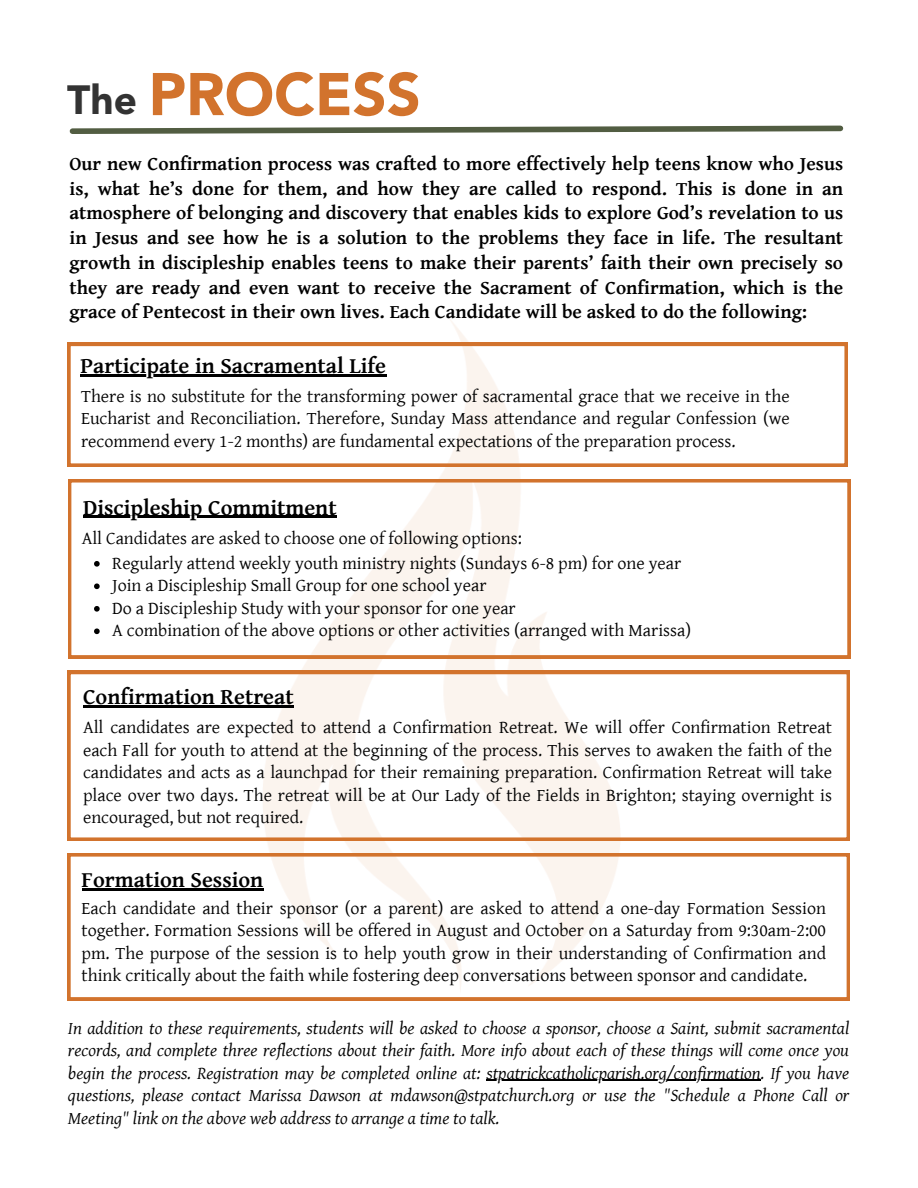
<style>
.page{position:relative;width:918px;height:1188px;background:#fff}
.page>*{position:absolute;margin:0;border:0;box-sizing:border-box;transform-origin:0 0}
.t1{font:900 59.55px "Avenir LT Std";color:#d2732d}
.t2{font:700 22.5px "Gentium Basic";color:#000}
.t3{font:700 19.5px/24.8px "Gentium Basic";color:#000;text-align:justify}
.t4{font:18px/22.5px "Gentium Basic";color:#000;text-align:justify}
.t5{font:italic 18px/22.5px "Gentium Basic";color:#000;text-align:justify}
.s1{font-size:40.5px;color:#000}
</style>
<div class="page">
<svg style="left:67px;top:671px;width:783px;height:170px"></svg>
<img style="left:263px;top:320px;width:358px;height:533px">
<svg style="left:68px;top:479px;width:783px;height:179px"></svg>
<hr style="left:83px;top:516px;width:254px;height:2px;background:#000">
<svg style="left:94px;top:561px;width:6px;height:6px"></svg>
<svg style="left:94px;top:583px;width:6px;height:6px"></svg>
<svg style="left:94px;top:606px;width:6px;height:6px"></svg>
<svg style="left:94px;top:628px;width:6px;height:6px"></svg>
<hr style="left:83px;top:705px;width:211px;height:3px;background:#000">
<svg style="left:67px;top:343px;width:781px;height:124px"></svg>
<hr style="left:80px;top:375px;width:306px;height:2px;background:#000">
<hr style="left:486px;top:1080px;width:275px;height:1px;background:#000">
<svg style="left:69px;top:125px;width:775px;height:9px"></svg>
<svg style="left:67px;top:853px;width:783px;height:147px"></svg>
<hr style="left:82px;top:888px;width:182px;height:2px;background:#000">
<p class="t1" style="left:67px;top:70px;width:355px"><span class="s1">The</span> PROCESS</p>
<h1 class="t3" style="left:69px;top:152px;width:775px">Our new Confirmation process was crafted to more effectively help teens know who Jesus is, what he’s done for them, and how they are called to respond. This is done in an atmosphere of belonging and discovery that enables kids to explore God’s revelation to us in Jesus and see how he is a solution to the problems they face in life. The resultant growth in discipleship enables teens to make their parents’ faith their own precisely so they are ready and even want to receive the Sacrament of Confirmation, which is the grace of Pentecost in their own lives. Each Candidate will be asked to do the following:</h1>
<p class="t2" style="left:80px;top:354px;width:307px">Participate in Sacramental Life</p>
<p class="t4" style="left:81px;top:385px;width:710px">There is no substitute for the transforming power of sacramental grace that we receive in the Eucharist and Reconciliation. Therefore, Sunday Mass attendance and regular Confession (we recommend every 1-2 months) are fundamental expectations of the preparation process.</p>
<h2 class="t2" style="left:83px;top:495px;width:255px">Discipleship Commitment</h2>
<h4 class="t4" style="left:82px;top:528px;width:442px">All Candidates are asked to choose one of following options:</h4>
<p class="t4" style="left:112px;top:552px;width:571px">Regularly attend weekly youth ministry nights (Sundays 6-8 pm) for one year</p>
<h3 class="t4" style="left:112px;top:575px;width:376px">Join a Discipleship Small Group for one school year</h3>
<p class="t4" style="left:112px;top:597px;width:405px">Do a Discipleship Study with your sponsor for one year</p>
<h3 class="t4" style="left:112px;top:620px;width:580px">A combination of the above options or other activities (arranged with Marissa)</h3>
<p class="t2" style="left:83px;top:685px;width:212px">Confirmation Retreat</p>
<p class="t4" style="left:83px;top:717px;width:751px">All candidates are expected to attend a Confirmation Retreat. We will offer Confirmation Retreat each Fall for youth to attend at the beginning of the process. This serves to awaken the faith of the candidates and acts as a launchpad for their remaining preparation. Confirmation Retreat will take place over two days. The retreat will be at Our Lady of the Fields in Brighton; staying overnight is encouraged, but not required.</p>
<h3 class="t2" style="left:82px;top:867px;width:183px">Formation Session</h3>
<p class="t4" style="left:82px;top:897px;width:746px">Each candidate and their sponsor (or a parent) are asked to attend a one-day Formation Session together. Formation Sessions will be offered in August and October on a Saturday from 9:30am-2:00 pm. The purpose of the session is to help youth grow in their understanding of Confirmation and think critically about the faith while fostering deep conversations between sponsor and candidate.</p>
<p class="t5" style="left:68px;top:1017px;width:783px">In addition to these requirements, students will be asked to choose a sponsor, choose a Saint, submit sacramental records, and complete three reflections about their faith. More info about each of these things will come once you begin the process. Registration may be completed online at: stpatrickcatholicparish.org/confirmation. If you have</p>
<h3 class="t5" style="left:68px;top:1085px;width:783px">questions, please contact Marissa Dawson at mdawson@stpatchurch.org or use the "Schedule a Phone Call or<br>Meeting" link on the above web address to arrange a time to talk.</h3>
</div>
